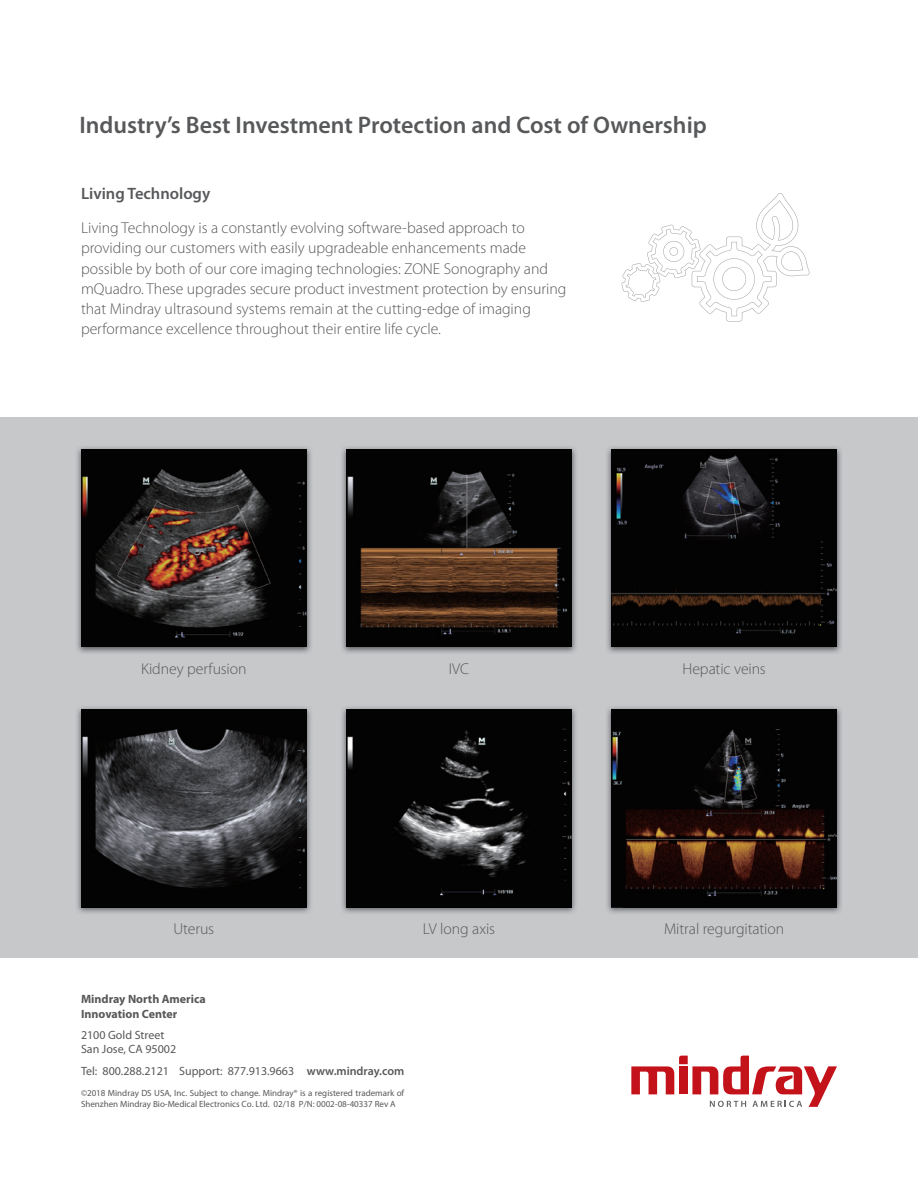
<style>
.page{position:relative;width:918px;height:1188px;background:#fff}
.page>*{position:absolute;margin:0;border:0;box-sizing:border-box;transform-origin:0 0}
.t1{font:600 24px "Myriad Pro";color:#57585a}
.t2{font:600 16.5px "Myriad Pro";color:#57585a}
.t3{font:300 15.75px/20.2px "Myriad Pro";color:#57585a}
.t4{font:12px/14.4px "Myriad Pro";color:#57585a}
.t5{font:700 12px/14.4px "Myriad Pro";color:#57585a}
.t6{font:9px/10.8px "Myriad Pro";color:#57585a}
.s1{font-weight:600}
</style>
<div class="page">
<div style="left:0;top:417px;width:918px;height:540px;background:#c7c8ca"></div>
<svg style="left:631px;top:1056px;width:206px;height:51px"></svg>
<img style="left:342px;top:447px;width:234px;height:206px">
<img style="left:346px;top:449px;width:226px;height:198px">
<img style="left:342px;top:707px;width:234px;height:206px">
<img style="left:346px;top:710px;width:225px;height:197px">
<img style="left:607px;top:707px;width:234px;height:206px">
<img style="left:611px;top:710px;width:226px;height:197px">
<img style="left:607px;top:447px;width:234px;height:206px">
<img style="left:611px;top:449px;width:226px;height:198px">
<img style="left:77px;top:707px;width:234px;height:206px">
<img style="left:81px;top:710px;width:225px;height:197px">
<img style="left:77px;top:447px;width:234px;height:206px">
<img style="left:81px;top:449px;width:226px;height:198px">
<svg style="left:621px;top:193px;width:189px;height:129px"></svg>
<h1 class="t1" style="left:79px;top:109px;width:629px">Industry’s Best Investment Protection and Cost of Ownership</h1>
<p class="t2" style="left:81px;top:183px;width:131px">Living Technology</p>
<p class="t3" style="left:81px;top:218px;width:487px">Living Technology is a constantly evolving software-based approach to providing our customers with easily upgradeable enhancements made possible by both of our core imaging technologies: ZONE Sonography and mQuadro. These upgrades secure product investment protection by ensuring that Mindray ultrasound systems remain at the cutting-edge of imaging performance excellence throughout their entire life cycle.</p>
<p class="t3" style="left:141px;top:659px;width:107px">Kidney perfusion</p>
<p class="t3" style="left:449px;top:659px;width:22px">IVC</p>
<p class="t3" style="left:683px;top:659px;width:85px">Hepatic veins</p>
<p class="t3" style="left:174px;top:919px;width:42px">Uterus</p>
<p class="t3" style="left:664px;top:919px;width:122px">Mitral regurgitation</p>
<p class="t3" style="left:423px;top:919px;width:74px">LV long axis</p>
<p class="t5" style="left:81px;top:992px;width:126px">Mindray North America<br>Innovation Center</p>
<p class="t4" style="left:81px;top:1027px;width:97px">2100 Gold Street<br>San Jose, CA 95002</p>
<p class="t4" style="left:81px;top:1063px;width:325px">Tel: 800.288.2121 Support: 877.913.9663 <span class="s1">www.mindray.com</span></p>
<p class="t6" style="left:81px;top:1088px;width:325px">©2018 Mindray DS USA, Inc. Subject to change. Mindray® is a registered trademark of<br>Shenzhen Mindray Bio-Medical Electronics Co. Ltd. 02/18 P/N: 0002-08-40337 Rev A</p>
</div>
